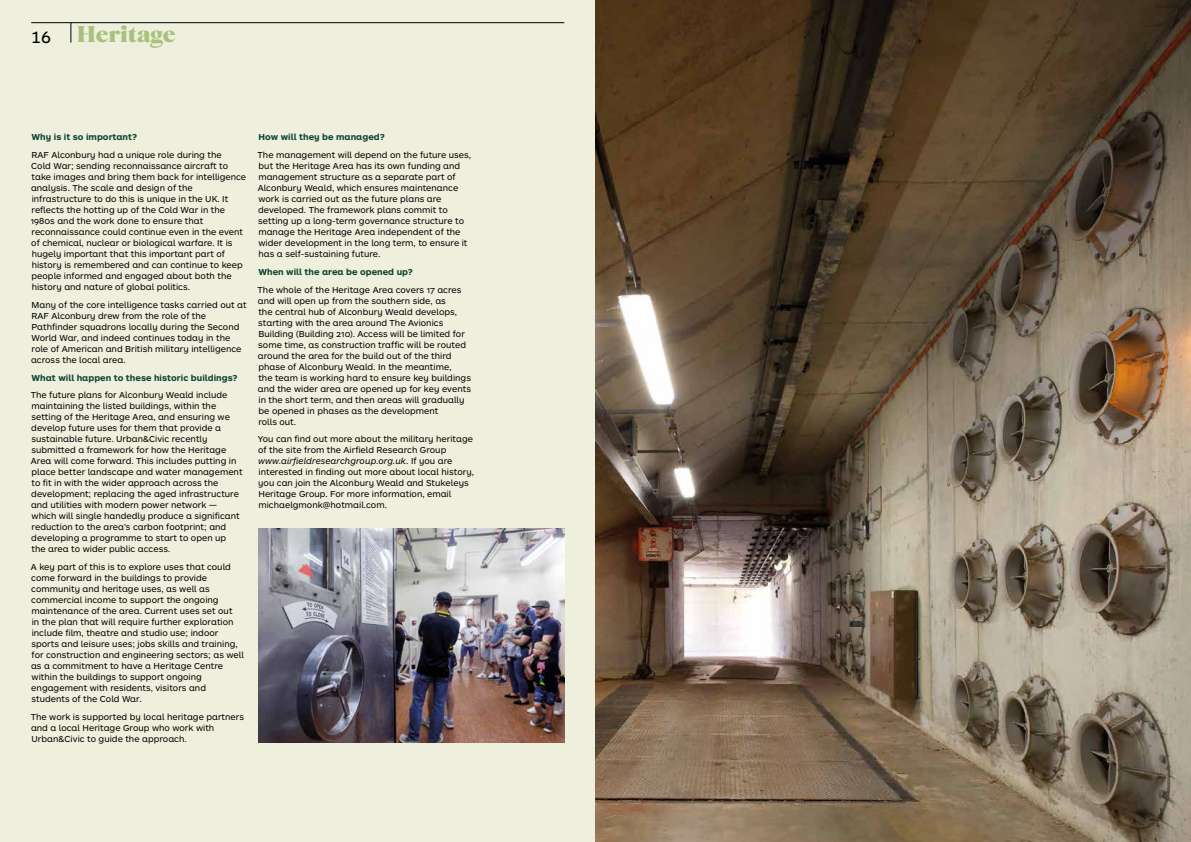
<style>
.page{position:relative;width:1191px;height:842px;background:#fff}
.page>*{position:absolute;margin:0;border:0;box-sizing:border-box;transform-origin:0 0}
.t1{font:900 23.2px "Starling";color:#a9c17e}
.t2{font:9px/11px "ARS Maquette Pro";color:#000}
.t3{font:700 9px "ARS Maquette Pro";color:#114634}
.s1{font-family:"ARS Maquette Pro";font-weight:400;font-size:17px;color:#000}
.s2{font-style:italic}
</style>
<div class="page">
<div style="left:0;top:0;width:595px;height:842px;background:#efefdd"></div>
<svg style="left:71px;top:24px;width:1px;height:19px"></svg>
<hr style="left:31px;top:23px;width:533px;height:1px;background:#000">
<img style="left:258px;top:528px;width:306px;height:214px">
<img style="left:595px;top:0;width:596px;height:842px">
<h1 class="t1" style="left:31px;top:20px;width:146px"><span class="s1">16</span> Heritage</h1>
<p class="t3" style="left:32px;top:131px;width:107px">Why is it so important?</p>
<p class="t2" style="left:31px;top:149px;width:217px">RAF Alconbury had a unique role during the<br>Cold War; sending reconnaissance aircraft to take images and bring them back for intelligence analysis. The scale and design of the infrastructure to do this is unique in the UK. It reflects the hotting up of the Cold War in the 1980s and the work done to ensure that reconnaissance could continue even in the event of chemical, nuclear or biological warfare. It is hugely important that this important part of history is remembered and can continue to keep people informed and engaged about both the history and nature of global politics.</p>
<p class="t2" style="left:31px;top:299px;width:217px">Many of the core intelligence tasks carried out at RAF Alconbury drew from the role of the Pathfinder squadrons locally during the Second World War, and indeed continues today in the role of American and British military intelligence across the local area.</p>
<p class="t3" style="left:32px;top:372px;width:208px">What will happen to these historic buildings?</p>
<p class="t2" style="left:31px;top:389px;width:213px">The future plans for Alconbury Weald include maintaining the listed buildings, within the setting of the Heritage Area, and ensuring we develop future uses for them that provide a sustainable future. Urban&amp;Civic recently submitted a framework for how the Heritage Area will come forward. This includes putting in place better landscape and water management to fit in with the wider approach across the development; replacing the aged infrastructure and utilities with modern power network — which will single handedly produce a significant reduction to the area’s carbon footprint; and developing a programme to start to open up<br>the area to wider public access.</p>
<p class="t2" style="left:31px;top:561px;width:215px">A key part of this is to explore uses that could come forward in the buildings to provide community and heritage uses, as well as commercial income to support the ongoing maintenance of the area. Current uses set out<br>in the plan that will require further exploration include film, theatre and studio use; indoor sports and leisure uses; jobs skills and training, for construction and engineering sectors; as well as a commitment to have a Heritage Centre within the buildings to support ongoing engagement with residents, visitors and students of the Cold War.</p>
<p class="t2" style="left:31px;top:711px;width:215px">The work is supported by local heritage partners and a local Heritage Group who work with<br>Urban&amp;Civic to guide the approach.</p>
<p class="t3" style="left:259px;top:131px;width:128px">How will they be managed?</p>
<p class="t2" style="left:257px;top:149px;width:215px">The management will depend on the future uses, but the Heritage Area has its own funding and management structure as a separate part of Alconbury Weald, which ensures maintenance work is carried out as the future plans are developed. The framework plans commit to setting up a long-term governance structure to manage the Heritage Area independent of the wider development in the long term, to ensure it has a self-sustaining future.</p>
<p class="t3" style="left:258px;top:266px;width:156px">When will the area be opened up?</p>
<p class="t2" style="left:257px;top:283px;width:215px">The whole of the Heritage Area covers 17 acres and will open up from the southern side, as<br>the central hub of Alconbury Weald develops, starting with the area around The Avionics Building (Building 210). Access will be limited for some time, as construction traffic will be routed around the area for the build out of the third phase of Alconbury Weald. In the meantime,<br>the team is working hard to ensure key buildings and the wider area are opened up for key events in the short term, and then areas will gradually be opened in phases as the development<br>rolls out.</p>
<p class="t2" style="left:258px;top:433px;width:218px">You can find out more about the military heritage of the site from the Airfield Research Group <span class="s2">www.airfieldresearchgroup.org.uk</span>. If you are interested in finding out more about local history, you can join the Alconbury Weald and Stukeleys Heritage Group. For more information, email michaelgmonk@hotmail.com.</p>
</div>
